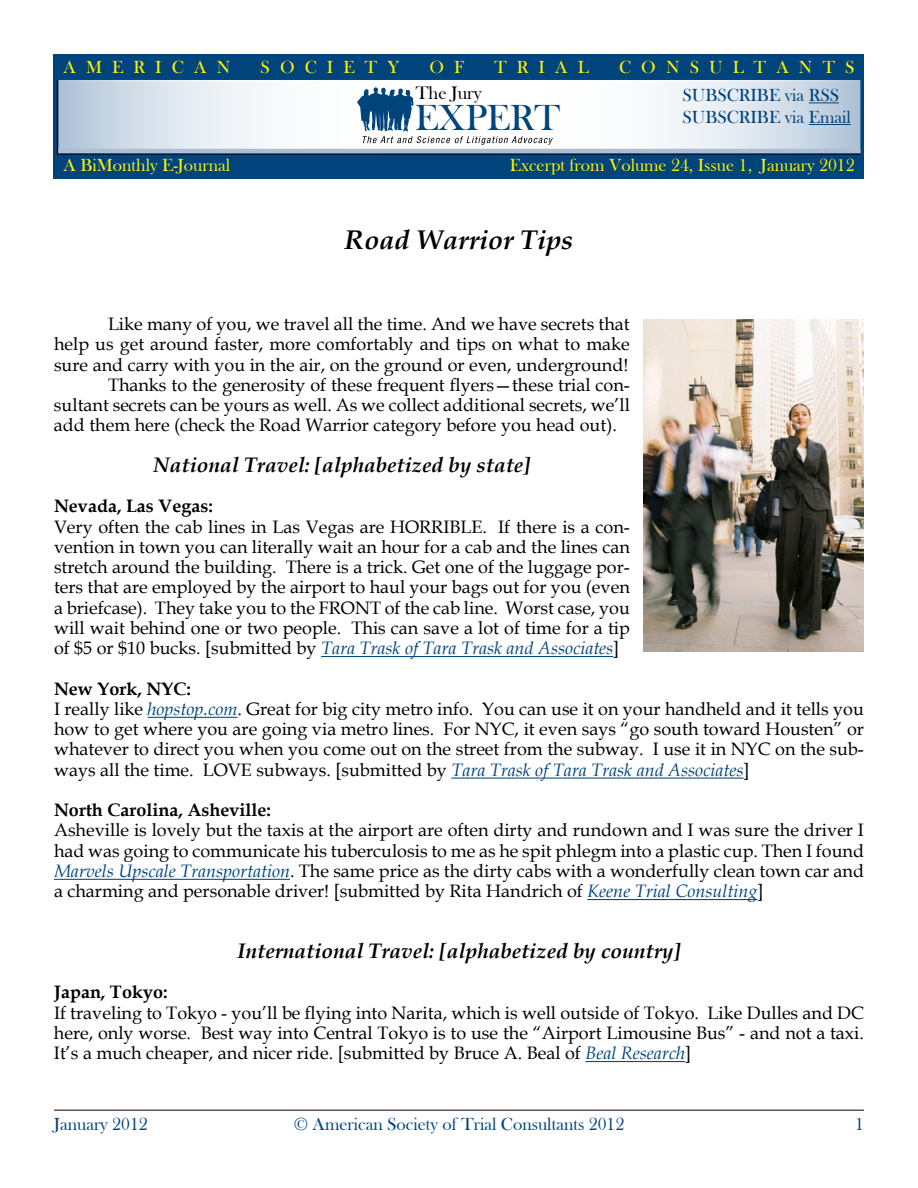
<style>
.page{position:relative;width:918px;height:1188px;background:#fff}
.page>*{position:absolute;margin:0;border:0;box-sizing:border-box;transform-origin:0 0}
.t1{font:37.35px "Bask Old Face";color:#00447c}
.t2{font:italic 700 27px "Book Antiqua";color:#000}
.t3{font:italic 700 21px "Book Antiqua";color:#000}
.t4{font:18.6px "Bask Old Face";color:#000}
.t5{font:18px/20.2px "Book Antiqua";color:#000;text-align:justify}
.t6{font:18px "Bask Old Face";color:#fff200}
.t7{font:18px/21.6px "Bask Old Face";color:#00447c}
.t8{font:700 18px "Book Antiqua";color:#000}
.s1{font-style:italic;color:#00447c}
.s2{font-weight:700}
</style>
<div class="page">
<div style="left:54px;top:55px;width:810px;height:124px;background:#00447c"></div>
<svg style="left:61px;top:83px;width:796px;height:66px;background:#e4ebf1"></svg>
<div style="left:58px;top:80px;width:802px;height:74px;border:2px solid #fff"></div>
<hr style="left:809px;top:103px;width:30px;height:1px;background:#00447c">
<hr style="left:809px;top:124px;width:42px;height:1px;background:#00447c">
<svg style="left:357px;top:87px;width:196px;height:58px;background:#d1dce4"></svg>
<hr style="left:57px;top:80px;width:1px;height:74px;background:#000027">
<hr style="left:57px;top:153px;width:804px;height:2px;background:#000027">
<hr style="left:58px;top:149px;width:802px;height:4px;background:#aabfd4">
<hr style="left:54px;top:1110px;width:810px;height:1px;background:#000027">
<hr style="left:321px;top:656px;width:292px;height:1px;background:#00447c">
<hr style="left:148px;top:717px;width:89px;height:1px;background:#00447c">
<hr style="left:451px;top:778px;width:293px;height:1px;background:#00447c">
<hr style="left:54px;top:879px;width:236px;height:1px;background:#00447c">
<hr style="left:587px;top:899px;width:170px;height:1px;background:#00447c">
<hr style="left:585px;top:1061px;width:100px;height:1px;background:#00447c">
<img style="left:643px;top:320px;width:221px;height:331px">
<p class="t6" style="left:63px;top:57px;width:168px">A M E R I C A N</p>
<p class="t6" style="left:261px;top:57px;width:140px">S O C I E T Y</p>
<p class="t6" style="left:430px;top:57px;width:36px">O F</p>
<p class="t6" style="left:494px;top:57px;width:96px">T R I A L</p>
<p class="t6" style="left:619px;top:57px;width:237px">C O N S U L T A N T S</p>
<p class="t6" style="left:63px;top:155px;width:168px">A BiMonthly E-Journal</p>
<p class="t4" style="left:416px;top:82px;width:67px">The Jury</p>
<h1 class="t1" style="left:415px;top:97px;width:146px">EXPERT</h1>
<p class="t7" style="left:682px;top:85px;width:170px">SUBSCRIBE via RSS<br>SUBSCRIBE via Email</p>
<p class="t6" style="left:510px;top:155px;width:346px">Excerpt from Volume 24, Issue 1, January 2012</p>
<h2 class="t2" style="left:345px;top:221px;width:230px">Road Warrior Tips</h2>
<p class="t5" style="left:108px;top:314px;width:523px">Like many of you, we travel all the time. And we have secrets that</p>
<p class="t5" style="left:54px;top:334px;width:577px">help us get around faster, more comfortably and tips on what to make</p>
<p class="t5" style="left:54px;top:354px;width:576px">sure and carry with you in the air, on the ground or even, underground!</p>
<p class="t5" style="left:108px;top:374px;width:523px">Thanks to the generosity of these frequent flyers—these trial con-</p>
<p class="t5" style="left:54px;top:395px;width:577px">sultant secrets can be yours as well. As we collect additional secrets, we’ll</p>
<p class="t5" style="left:54px;top:415px;width:564px">add them here (check the Road Warrior category before you head out).</p>
<p class="t3" style="left:154px;top:450px;width:378px">National Travel: [alphabetized by state]</p>
<p class="t8" style="left:54px;top:494px;width:160px">Nevada, Las Vegas:</p>
<p class="t5" style="left:54px;top:516px;width:577px">Very often the cab lines in Las Vegas are HORRIBLE. If there is a con&shy;vention in town you can literally wait an hour for a cab and the lines can stretch around the building. There is a trick. Get one of the luggage por&shy;ters that are employed by the airport to haul your bags out for you (even a briefcase). They take you to the FRONT of the cab line. Worst case, you will wait behind one or two people. This can save a lot of time for a tip of $5 or $10 bucks. [submitted by <span class="s1">Tara Trask of Tara Trask and Associates</span>]</p>
<p class="t5" style="left:54px;top:678px;width:812px;text-align:left"><span class="s2">New York, NYC:<br></span>I really like <span class="s1">hopstop.com</span>. Great for big city metro info. You can use it on your handheld and it tells you how to get where you are going via metro lines. For NYC, it even says “go south toward Housten” or whatever to direct you when you come out on the street from the subway. I use it in NYC on the sub&shy;ways all the time. LOVE subways. [submitted by <span class="s1">Tara Trask of Tara Trask and Associates</span>]</p>
<p class="t8" style="left:54px;top:798px;width:218px">North Carolina, Asheville:</p>
<p class="t5" style="left:54px;top:820px;width:812px">Asheville is lovely but the taxis at the airport are often dirty and rundown and I was sure the driver I had was going to communicate his tuberculosis to me as he spit phlegm into a plastic cup. Then I found <span class="s1">Marvels Upscale Transportation</span>. The same price as the dirty cabs with a wonderfully clean town car and a charming and personable driver! [submitted by Rita Handrich of <span class="s1">Keene Trial Consulting</span>]</p>
<p class="t3" style="left:237px;top:936px;width:445px">International Travel: [alphabetized by country]</p>
<p class="t8" style="left:54px;top:980px;width:115px">Japan, Tokyo:</p>
<p class="t5" style="left:54px;top:1002px;width:812px">If traveling to Tokyo - you’ll be flying into Narita, which is well outside of Tokyo. Like Dulles and DC here, only worse. Best way into Central Tokyo is to use the “Airport Limousine Bus” - and not a taxi.<br>It’s a much cheaper, and nicer ride. [submitted by Bruce A. Beal of <span class="s1">Beal Research</span>]</p>
<p class="t7" style="left:54px;top:1114px;width:95px">January 2012</p>
<p class="t7" style="left:294px;top:1114px;width:332px">© American Society of Trial Consultants 2012</p>
<p class="t7" style="left:855px;top:1114px;width:10px">1</p>
</div>
